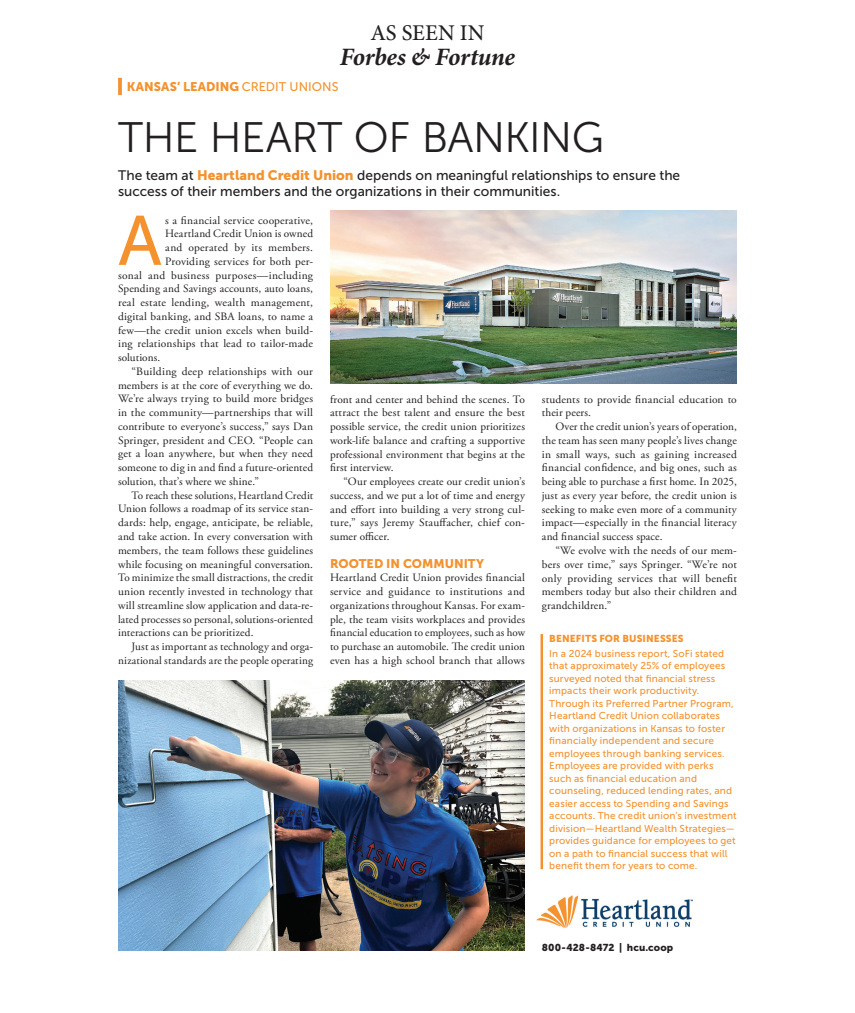
<style>
.page{position:relative;width:855px;height:1013px;background:#fff}
.page>*{position:absolute;margin:0;border:0;box-sizing:border-box;transform-origin:0 0}
.t1{font:69.62px "Museo Sans 500";color:#f3922e}
.t2{font:42.5px "Museo Sans 300";letter-spacing:-.015em;color:#231f20}
.t3{font:italic 700 25px "Minion Pro";letter-spacing:-.01em;color:#231f20}
.t4{font:500 22.5px "Minion Pro";color:#231f20}
.t5{font:13.75px/16.2px "Museo Sans 500";color:#231f20}
.t6{font:12.5px "Museo Sans 900";color:#f3922e}
.t7{font:11.25px/13.8px "Adobe Garamond Pro";letter-spacing:.015em;color:#231f20;text-align:justify}
.t8{font:10px/12.5px "Museo Sans 500";letter-spacing:.015em;color:#f3922e}
.t9{font:10px "Museo Sans 900";letter-spacing:.01em;color:#231f20}
.t10{font:10px "Museo Sans 900";letter-spacing:.015em;color:#f3922e}
.s1{font-family:"Museo Sans 500"}
.s2{font-family:"Museo Sans 900";color:#f3922e}
</style>
<div class="page">
<hr style="left:541px;top:634px;width:2px;height:235px;background:#f3922e">
<img style="left:118px;top:680px;width:407px;height:270px">
<img style="left:536px;top:895px;width:157px;height:33px">
<img style="left:330px;top:210px;width:407px;height:173px">
<svg style="left:118px;top:78px;width:4px;height:17px"></svg>
<h3 class="t4" style="left:370px;top:18px;width:116px">AS SEEN IN</h3>
<h3 class="t3" style="left:340px;top:39px;width:177px">Forbes &amp; Fortune</h3>
<p class="t6" style="left:127px;top:80px;width:213px">KANSAS’ LEADING <span class="s1">CREDIT UNIONS</span></p>
<h2 class="t2" style="left:118px;top:114px;width:487px">THE HEART OF BANKING</h2>
<p class="t5" style="left:118px;top:167px;width:564px">The team at <span class="s2">Heartland Credit Union</span> depends on meaningful relationships to ensure the success of their members and the organizations in their communities.</p>
<h1 class="t1" style="left:118px;top:203px;width:45px">A</h1>
<p class="t7" style="left:165px;top:213px;width:149px">s a financial service cooperative,</p>
<p class="t7" style="left:165px;top:227px;width:149px">Heartland Credit Union is owned</p>
<p class="t7" style="left:165px;top:241px;width:149px">and operated by its members.</p>
<p class="t7" style="left:165px;top:255px;width:149px">Providing services for both per-</p>
<p class="t7" style="left:118px;top:268px;width:196px">sonal and business purposes—including</p>
<p class="t7" style="left:118px;top:282px;width:196px">Spending and Savings accounts, auto loans,</p>
<p class="t7" style="left:118px;top:296px;width:197px">real estate lending, wealth management,</p>
<p class="t7" style="left:118px;top:310px;width:197px">digital banking, and SBA loans, to name a</p>
<p class="t7" style="left:118px;top:323px;width:197px">few—the credit union excels when build-</p>
<p class="t7" style="left:118px;top:337px;width:196px">ing relationships that lead to tailor-made</p>
<p class="t7" style="left:118px;top:351px;width:44px">solutions.</p>
<p class="t7" style="left:132px;top:365px;width:183px">“Building deep relationships with our</p>
<p class="t7" style="left:118px;top:378px;width:197px">members is at the core of everything we do.</p>
<p class="t7" style="left:118px;top:392px;width:197px">We’re always trying to build more bridges</p>
<p class="t7" style="left:118px;top:406px;width:196px">in the community—partnerships that will</p>
<p class="t7" style="left:118px;top:420px;width:196px">contribute to everyone’s success,” says Dan</p>
<p class="t7" style="left:118px;top:433px;width:196px">Springer, president and CEO. “People can</p>
<p class="t7" style="left:118px;top:447px;width:196px">get a loan anywhere, but when they need</p>
<p class="t7" style="left:118px;top:461px;width:197px">someone to dig in and find a future-oriented</p>
<p class="t7" style="left:118px;top:475px;width:142px">solution, that’s where we shine.”</p>
<p class="t7" style="left:132px;top:488px;width:183px">To reach these solutions, Heartland Credit</p>
<p class="t7" style="left:118px;top:502px;width:196px">Union follows a roadmap of its service stan-</p>
<p class="t7" style="left:118px;top:516px;width:196px">dards: help, engage, anticipate, be reliable,</p>
<p class="t7" style="left:118px;top:530px;width:196px">and take action. In every conversation with</p>
<p class="t7" style="left:118px;top:543px;width:196px">members, the team follows these guidelines</p>
<p class="t7" style="left:118px;top:557px;width:197px">while focusing on meaningful conversation.</p>
<p class="t7" style="left:118px;top:571px;width:196px">To minimize the small distractions, the credit</p>
<p class="t7" style="left:118px;top:585px;width:197px">union recently invested in technology that</p>
<p class="t7" style="left:118px;top:598px;width:196px">will streamline slow application and data-re-</p>
<p class="t7" style="left:118px;top:612px;width:197px">lated processes so personal, solutions-oriented</p>
<p class="t7" style="left:118px;top:626px;width:137px">interactions can be prioritized.</p>
<p class="t7" style="left:132px;top:640px;width:183px">Just as important as technology and orga-</p>
<p class="t7" style="left:118px;top:653px;width:196px">nizational standards are the people operating</p>
<p class="t7" style="left:330px;top:392px;width:197px">front and center and behind the scenes. To attract the best talent and ensure the best possible service, the credit union prioritizes work-life balance and crafting a supportive professional environment that begins at the first interview.</p>
<p class="t7" style="left:330px;top:475px;width:197px;text-indent:13px">“Our employees create our credit union’s success, and we put a lot of time and energy and effort into building a very strong cul&shy;ture,” says Jeremy Stauffacher, chief con&shy;sumer officer.</p>
<p class="t6" style="left:330px;top:556px;width:156px">ROOTED IN COMMUNITY</p>
<p class="t7" style="left:330px;top:571px;width:197px">Heartland Credit Union provides financial service and guidance to institutions and organizations throughout Kansas. For exam&shy;ple, the team visits workplaces and provides financial education to employees, such as how to purchase an automobile. The credit union even has a high school branch that allows</p>
<p class="t7" style="left:542px;top:392px;width:196px">students to provide financial education to their peers.</p>
<p class="t7" style="left:542px;top:420px;width:197px;text-indent:13px">Over the credit union’s years of operation, the team has seen many people’s lives change in small ways, such as gaining increased financial confidence, and big ones, such as being able to purchase a first home. In 2025, just as every year before, the credit union is seeking to make even more of a community impact—especially in the financial literacy and financial success space.</p>
<p class="t7" style="left:542px;top:544px;width:197px;text-indent:13px">“We evolve with the needs of our mem&shy;bers over time,” says Springer. “We’re not only providing services that will benefit members today but also their children and grandchildren.”</p>
<p class="t10" style="left:549px;top:632px;width:136px">BENEFITS FOR BUSINESSES</p>
<p class="t8" style="left:549px;top:647px;width:189px">In a 2024 business report, SoFi stated that approximately 25% of employees surveyed noted that financial stress impacts their work productivity.<br>Through its Preferred Partner Program, Heartland Credit Union collaborates with organizations in Kansas to foster financially independent and secure employees through banking services.<br>Employees are provided with perks such as financial education and counseling, reduced lending rates, and easier access to Spending and Savings accounts. The credit union’s investment division—Heartland Wealth Strategies— provides guidance for employees to get on a path to financial success that will benefit them for years to come.</p>
<p class="t9" style="left:542px;top:941px;width:133px">800-428-8472 | hcu.coop</p>
</div>
